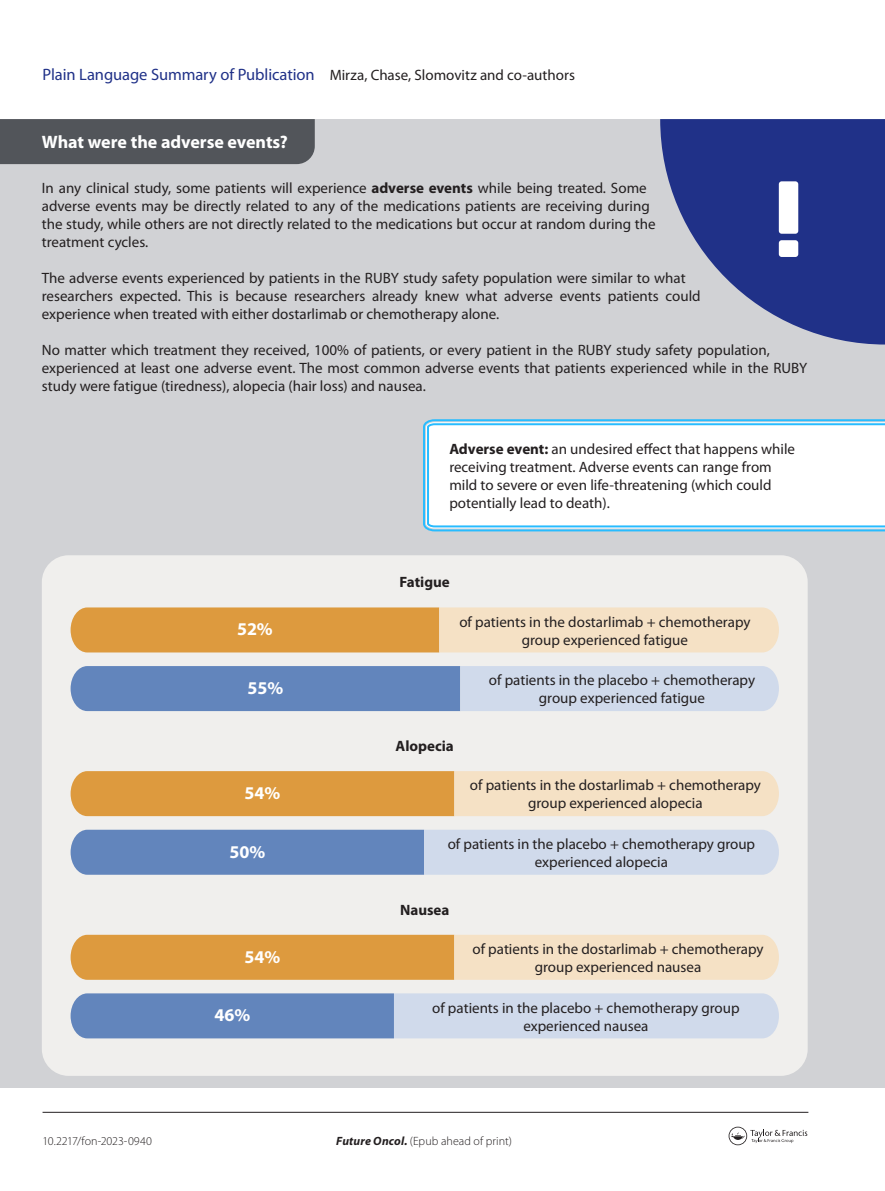
<style>
.page{position:relative;width:885px;height:1191px;background:#fff}
.page>*{position:absolute;margin:0;border:0;box-sizing:border-box;transform-origin:0 0}
.PLSP_article_details{font:700 108px "Rubik";color:#fff}
.abstract{font:700 18px "Myriad Pro";color:#fff}
.PLSP_bullet_text{font:15px/18px "Myriad Pro";color:#231f20;text-align:center}
.t1{font:700 15px "Myriad Pro";color:#231f20}
.t2{font:300 12px "Myriad Pro";letter-spacing:.005em;color:#231f20}
.s1{font-size:16.5px;color:#203188}
.s2{font-weight:700}
.s3{font-weight:700;font-style:italic}
</style>
<div class="page">
<svg style="left:728px;top:1126px;width:79px;height:19px"></svg>
<hr style="left:43px;top:1112px;width:765px;height:1px;background:#231f20">
<div style="left:0;top:119px;width:884px;height:968px;background:#d1d2d5"></div>
<div style="left:0;top:119px;width:315px;height:45px;background:#52555a"></div>
<svg style="left:423px;top:419px;width:461px;height:113px;background:#ecf8fd"></svg>
<svg style="left:660px;top:119px;width:224px;height:225px;fill:#203188"></svg>
<div style="left:42px;top:555px;width:765px;height:520px;background:#f0efed;border-radius:27px"></div>
<svg style="left:71px;top:607px;width:707px;height:45px;background:#e8bc80"></svg>
<svg style="left:71px;top:666px;width:707px;height:45px;background:#94abd1"></svg>
<svg style="left:71px;top:771px;width:707px;height:45px;background:#e8bb7d"></svg>
<svg style="left:71px;top:829px;width:707px;height:45px;background:#9bb0d4"></svg>
<svg style="left:71px;top:934px;width:707px;height:45px;background:#e8bb7e"></svg>
<svg style="left:71px;top:993px;width:707px;height:45px;background:#9eb3d5"></svg>
<p class="PLSP_bullet_text" style="left:43px;top:66px;width:534px"><span class="s1">Plain Language Summary of Publication</span> Mirza, Chase, Slomovitz and co-authors</p>
<p class="abstract" style="left:42px;top:130px;width:247px">What were the adverse events?</p>
<p class="PLSP_article_details" style="left:772px;top:156px;width:34px">!</p>
<p class="PLSP_bullet_text" style="left:42px;top:179px;width:615px;text-align:left">In any clinical study, some patients will experience <span class="s2">adverse events</span> while being treated. Some adverse events may be directly related to any of the medications patients are receiving during the study, while others are not directly related to the medications but occur at random during the treatment cycles.</p>
<p class="PLSP_bullet_text" style="left:42px;top:269px;width:660px;text-align:left">The adverse events experienced by patients in the RUBY study safety population were similar to what researchers expected. This is because researchers already knew what adverse events patients could experience when treated with either dostarlimab or chemotherapy alone.</p>
<p class="PLSP_bullet_text" style="left:42px;top:341px;width:766px;text-align:left">No matter which treatment they received, 100% of patients, or every patient in the RUBY study safety population, experienced at least one adverse event. The most common adverse events that patients experienced while in the RUBY study were fatigue (tiredness), alopecia (hair loss) and nausea.</p>
<p class="PLSP_bullet_text" style="left:449px;top:440px;width:347px;text-align:left"><span class="s2">Adverse event:</span> an undesired effect that happens while receiving treatment. Adverse events can range from mild to severe or even life-threatening (which could potentially lead to death).</p>
<p class="abstract" style="left:237px;top:617px;width:37px">52%</p>
<p class="abstract" style="left:247px;top:676px;width:37px">55%</p>
<p class="abstract" style="left:244px;top:781px;width:37px">54%</p>
<p class="abstract" style="left:229px;top:839px;width:37px">50%</p>
<p class="abstract" style="left:244px;top:944px;width:37px">54%</p>
<p class="abstract" style="left:214px;top:1003px;width:37px">46%</p>
<p class="t1" style="left:399px;top:572px;width:52px">Fatigue</p>
<p class="PLSP_bullet_text" style="left:459px;top:612px;width:292px">of patients in the dostarlimab + chemotherapy group experienced fatigue</p>
<p class="PLSP_bullet_text" style="left:489px;top:671px;width:268px">of patients in the placebo + chemotherapy group experienced fatigue</p>
<p class="t1" style="left:395px;top:736px;width:60px">Alopecia</p>
<p class="PLSP_bullet_text" style="left:470px;top:776px;width:292px">of patients in the dostarlimab + chemotherapy group experienced alopecia</p>
<p class="PLSP_bullet_text" style="left:447px;top:834px;width:309px">of patients in the placebo + chemotherapy group experienced alopecia</p>
<p class="t1" style="left:400px;top:900px;width:51px">Nausea</p>
<p class="PLSP_bullet_text" style="left:472px;top:939px;width:292px">of patients in the dostarlimab + chemotherapy group experienced nausea</p>
<p class="PLSP_bullet_text" style="left:432px;top:998px;width:309px">of patients in the placebo + chemotherapy group</p>
<p class="PLSP_bullet_text" style="left:523px;top:1016px;width:127px">experienced nausea</p>
<p class="t2" style="left:43px;top:1134px;width:111px">10.2217/fon-2023-0940</p>
<p class="t2" style="left:336px;top:1134px;width:177px"><span class="s3">Future Oncol.</span> (Epub ahead of print)</p>
</div>
